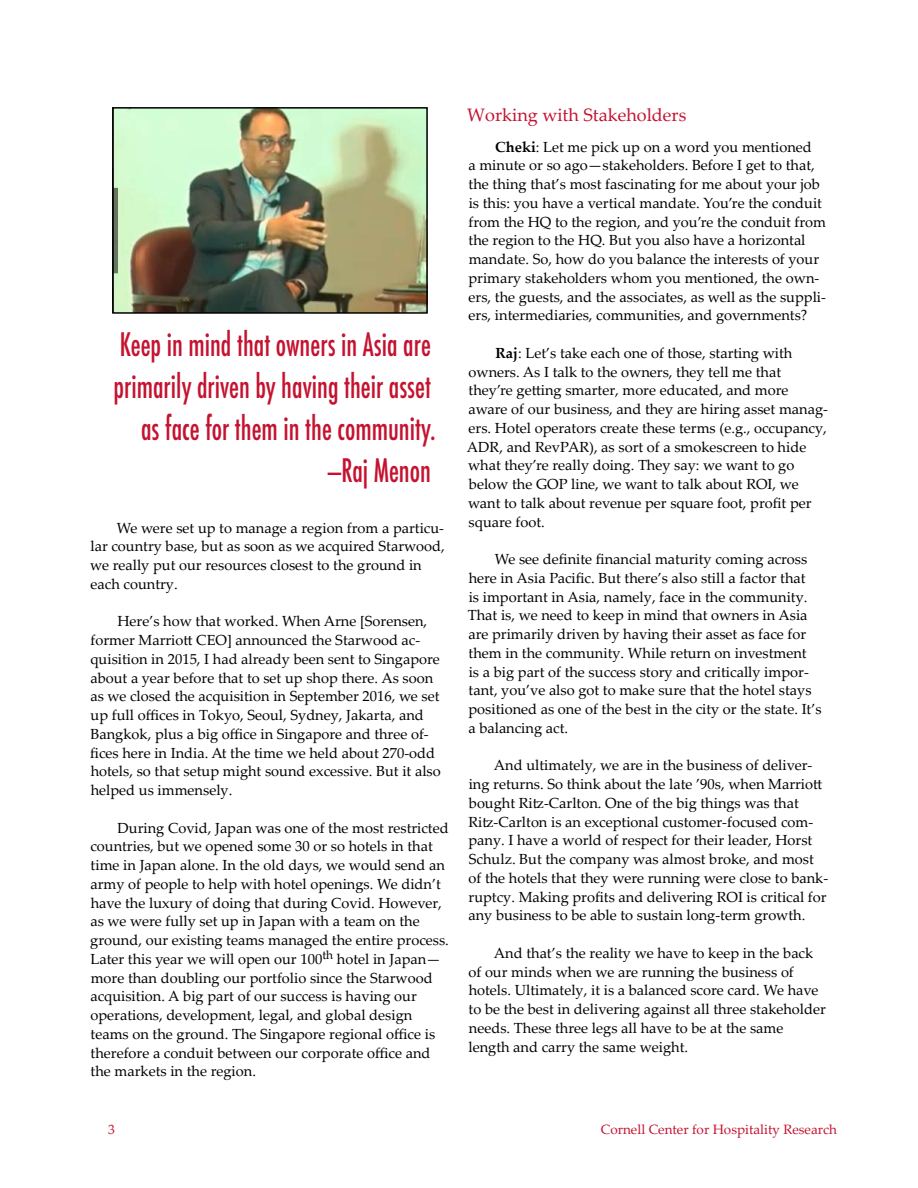
<style>
.page{position:relative;width:918px;height:1188px;background:#fff}
.page>*{position:absolute;margin:0;border:0;box-sizing:border-box;transform-origin:0 0}
.pull_quote{font:500 condensed 31.5px/42px "Futura";color:#c41230;text-align:right;scale:.85 1}
.sub_head_red{font:18px "Palatino Linotype";color:#c41230}
._9_75_12_5_Indented{font:14.7px/18.8px "Palatino Linotype";color:#000}
.t1{font:13.5px "Palatino Linotype";color:#c41230}
.s1{font-weight:700}
</style>
<div class="page">
<img style="left:115px;top:110px;width:310px;height:201px">
<div style="left:112px;top:107px;width:316px;height:207px;border:2px solid #000"></div>
<p class="pull_quote" style="left:114px;top:324px;width:380px">Keep in mind that owners in Asia are primarily driven by having their asset as face for them in the community. —Raj Menon</p>
<p class="_9_75_12_5_Indented" style="left:90px;top:518px;width:356px;text-indent:27px">We were set up to manage a region from a particu&shy;lar country base, but as soon as we acquired Starwood, we really put our resources closest to the ground in each country.</p>
<p class="_9_75_12_5_Indented" style="left:90px;top:611px;width:352px;text-indent:27px">Here’s how that worked. When Arne [Sorensen, former Marriott CEO] announced the Starwood ac&shy;quisition in 2015, I had already been sent to Singapore about a year before that to set up shop there. As soon as we closed the acquisition in September 2016, we set up full offices in Tokyo, Seoul, Sydney, Jakarta, and Bangkok, plus a big office in Singapore and three of&shy;fices here in India. At the time we held about 270-odd hotels, so that setup might sound excessive. But it also helped us immensely.</p>
<p class="_9_75_12_5_Indented" style="left:90px;top:818px;width:360px;text-indent:27px">During Covid, Japan was one of the most restricted countries, but we opened some 30 or so hotels in that time in Japan alone. In the old days, we would send an army of people to help with hotel openings. We didn’t have the luxury of doing that during Covid. However, as we were fully set up in Japan with a team on the ground, our existing teams managed the entire process.<br>Later this year we will open our 100<sup>th</sup> hotel in Japan— more than doubling our portfolio since the Starwood acquisition. A big part of our success is having our operations, development, legal, and global design teams on the ground. The Singapore regional office is therefore a conduit between our corporate office and the markets in the region.</p>
<p class="sub_head_red" style="left:467px;top:102px;width:221px">Working with Stakeholders</p>
<p class="_9_75_12_5_Indented" style="left:468px;top:137px;width:359px;text-indent:27px"><span class="s1">Cheki</span>: Let me pick up on a word you mentioned<br>a minute or so ago—stakeholders. Before I get to that, the thing that’s most fascinating for me about your job is this: you have a vertical mandate. You’re the conduit from the HQ to the region, and you’re the conduit from the region to the HQ. But you also have a horizontal mandate. So, how do you balance the interests of your primary stakeholders whom you mentioned, the own&shy;ers, the guests, and the associates, as well as the suppli&shy;ers, intermediaries, communities, and governments?</p>
<p class="_9_75_12_5_Indented" style="left:467px;top:343px;width:363px;text-indent:29px"><span class="s1">Raj</span>: Let’s take each one of those, starting with owners. As I talk to the owners, they tell me that<br>they’re getting smarter, more educated, and more aware of our business, and they are hiring asset manag&shy;ers. Hotel operators create these terms (e.g., occupancy, ADR, and RevPAR), as sort of a smokescreen to hide what they’re really doing. They say: we want to go below the GOP line, we want to talk about ROI, we want to talk about revenue per square foot, profit per square foot.</p>
<p class="_9_75_12_5_Indented" style="left:468px;top:549px;width:355px;text-indent:27px">We see definite financial maturity coming across here in Asia Pacific. But there’s also still a factor that<br>is important in Asia, namely, face in the community.<br>That is, we need to keep in mind that owners in Asia are primarily driven by having their asset as face for them in the community. While return on investment<br>is a big part of the success story and critically impor&shy;tant, you’ve also got to make sure that the hotel stays positioned as one of the best in the city or the state. It’s a balancing act.</p>
<p class="_9_75_12_5_Indented" style="left:468px;top:755px;width:361px;text-indent:26px">And ultimately, we are in the business of deliver&shy;ing returns. So think about the late ’90s, when Marriott bought Ritz-Carlton. One of the big things was that Ritz-Carlton is an exceptional customer-focused com&shy;pany. I have a world of respect for their leader, Horst Schulz. But the company was almost broke, and most of the hotels that they were running were close to bank&shy;ruptcy. Making profits and delivering ROI is critical for any business to be able to sustain long-term growth.</p>
<p class="_9_75_12_5_Indented" style="left:468px;top:943px;width:359px;text-indent:25px">And that’s the reality we have to keep in the back of our minds when we are running the business of hotels. Ultimately, it is a balanced score card. We have to be the best in delivering against all three stakeholder needs. These three legs all have to be at the same length and carry the same weight.</p>
<p class="t1" style="left:108px;top:1120px;width:8px">3</p>
<p class="t1" style="left:601px;top:1120px;width:238px">Cornell Center for Hospitality Research</p>
</div>
